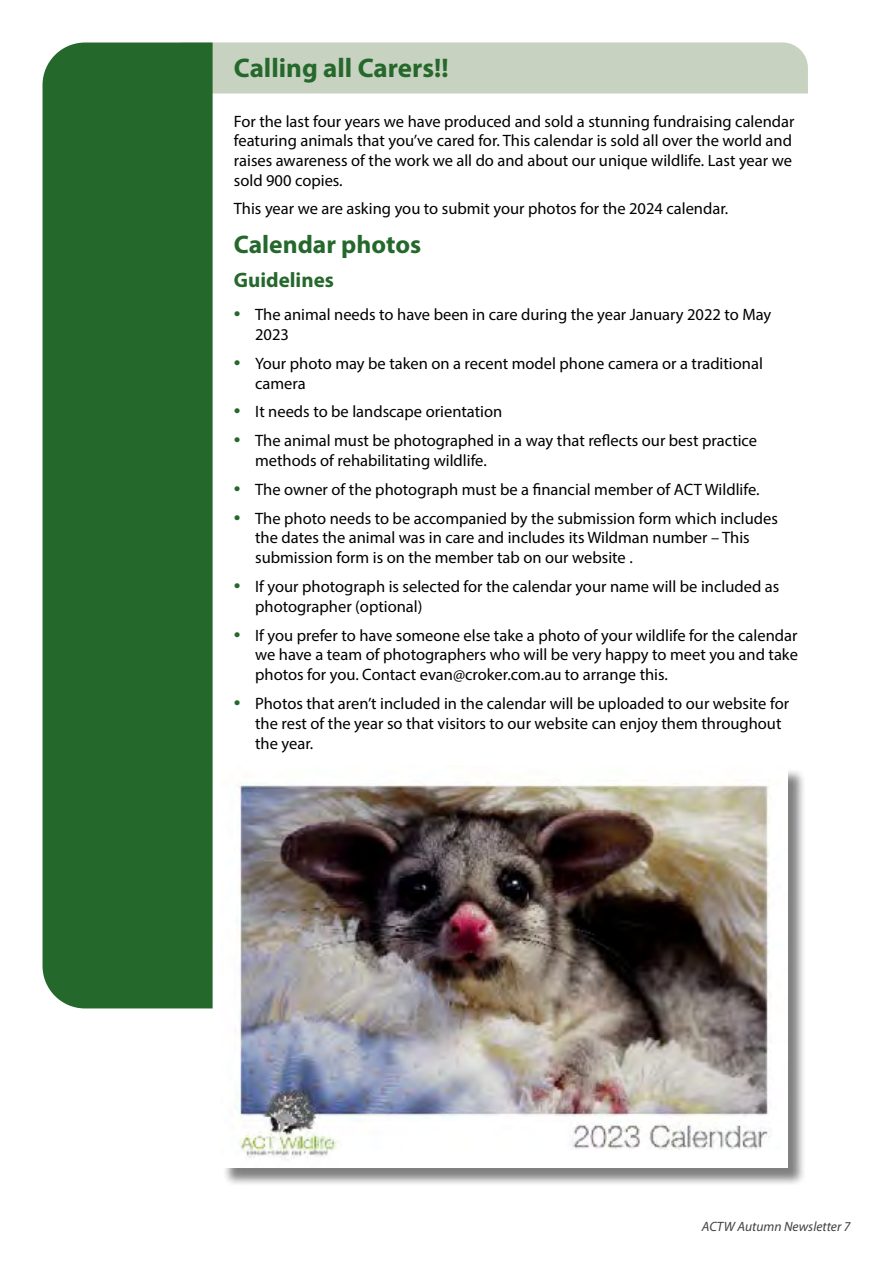
<style>
.page{position:relative;width:893px;height:1263px;background:#fff}
.page>*{position:absolute;margin:0;border:0;box-sizing:border-box;transform-origin:0 0}
.t1{font:700 27px "Myriad Pro";color:#25682c}
.t2{font:700 25.5px "Myriad Pro";color:#25682c}
.t3{font:700 21px "Myriad Pro";color:#25682c}
.t4{font:16.5px/19.8px "Myriad Pro";color:#000}
.t5{font:italic 13.5px "Myriad Pro";color:#414042}
.s1{font-size:24px;color:#25682c}
</style>
<div class="page">
<div style="left:181px;top:42px;width:627px;height:51px;background:#c7d2c0"></div>
<div style="left:43px;top:43px;width:170px;height:965px;background:#25682c"></div>
<div style="left:223px;top:768px;width:583px;height:417px;background:#000;opacity:.5"></div>
<img style="left:223px;top:768px;width:565px;height:399px">
<h1 class="t1" style="left:234px;top:50px;width:216px">Calling all Carers!!</h1>
<p class="t4" style="left:234px;top:111px;width:562px">For the last four years we have produced and sold a stunning fundraising calendar featuring animals that you’ve cared for. This calendar is sold all over the world and raises awareness of the work we all do and about our unique wildlife. Last year we sold 900 copies.</p>
<p class="t4" style="left:234px;top:199px;width:496px">This year we are asking you to submit your photos for the 2024 calendar.</p>
<h2 class="t2" style="left:234px;top:228px;width:189px">Calendar photos</h2>
<p class="t3" style="left:234px;top:266px;width:102px">Guidelines</p>
<p class="t4" style="left:255px;top:304px;width:518px;text-indent:-21px"><span class="s1">•</span> The animal needs to have been in care during the year January 2022 to May<br>2023</p>
<p class="t4" style="left:255px;top:353px;width:509px;text-indent:-21px"><span class="s1">•</span> Your photo may be taken on a recent model phone camera or a traditional camera</p>
<p class="t4" style="left:234px;top:402px;width:270px"><span class="s1">•</span> It needs to be landscape orientation</p>
<p class="t4" style="left:255px;top:430px;width:504px;text-indent:-21px"><span class="s1">•</span> The animal must be photographed in a way that reflects our best practice methods of rehabilitating wildlife.</p>
<p class="t4" style="left:234px;top:479px;width:527px"><span class="s1">•</span> The owner of the photograph must be a financial member of ACT Wildlife.</p>
<p class="t4" style="left:255px;top:508px;width:524px;text-indent:-21px"><span class="s1">•</span> The photo needs to be accompanied by the submission form which includes the dates the animal was in care and includes its Wildman number – This submission form is on the member tab on our website .</p>
<p class="t4" style="left:255px;top:576px;width:526px;text-indent:-21px"><span class="s1">•</span> If your photograph is selected for the calendar your name will be included as photographer (optional)</p>
<p class="t4" style="left:255px;top:625px;width:544px;text-align:justify;text-indent:-21px"><span class="s1">•</span> If you prefer to have someone else take a photo of your wildlife for the calendar we have a team of photographers who will be very happy to meet you and take photos for you. Contact evan@croker.com.au to arrange this.</p>
<p class="t4" style="left:255px;top:693px;width:535px;text-indent:-21px"><span class="s1">•</span> Photos that aren’t included in the calendar will be uploaded to our website for the rest of the year so that visitors to our website can enjoy them throughout the year.</p>
<p class="t5" style="left:702px;top:1218px;width:150px">ACTW Autumn Newsletter 7</p>
</div>
